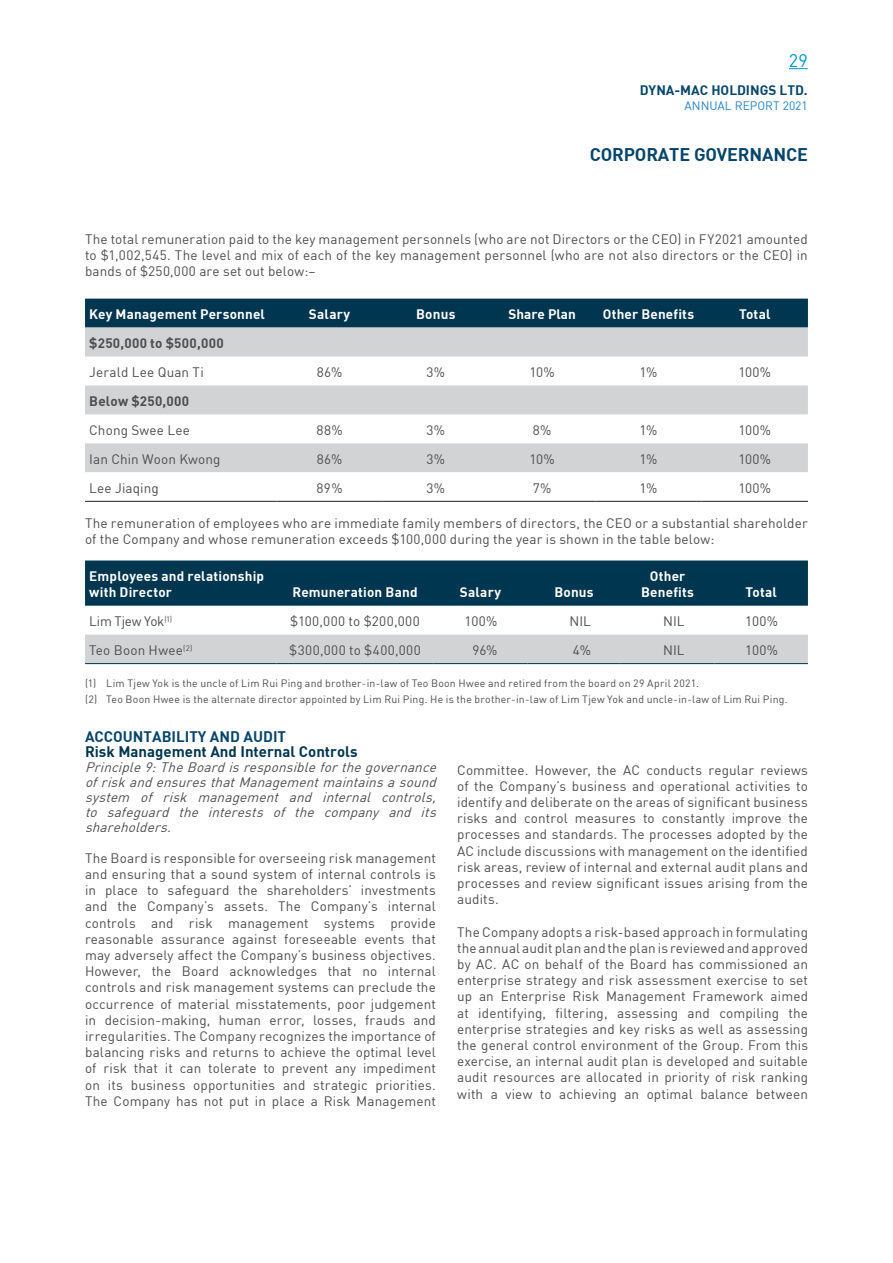
<style>
.page{position:relative;width:893px;height:1263px;background:#fff}
.page>*{position:absolute;margin:0;border:0;box-sizing:border-box;transform-origin:0 0}
.t1{font:18px "DIN Bold";letter-spacing:-.01em;color:#06456b}
.t2{font:18px "DIN";color:#0093d1}
.t3{font:15px "DIN Bold";color:#003650}
.t4{font:15px "DIN Bold";color:#06456b}
.t5{font:13.5px/16.2px "DIN";letter-spacing:.01em;color:#4d4d4f;text-align:justify}
.t6{font:italic 13.5px/15px "DIN";color:#4d4d4f;text-align:justify}
.t7{font:13.5px/16.2px "DIN Bold";letter-spacing:.015em;color:#fff}
.t8{font:13.5px "DIN";letter-spacing:.035em;color:#4d4d4f}
.t9{font:13.5px "DIN Bold";letter-spacing:.02em;color:#4d4d4f}
.t10{font:13.5px "DIN Bold";color:#06456b}
.t11{font:13.5px "DIN";letter-spacing:-.02em;color:#4d4d4f}
.t12{font:12px "DIN";color:#2484c6}
.t13{font:10.5px/15.6px "DIN";letter-spacing:.02em;color:#4d4d4f}
</style>
<div class="page">
<div style="left:85px;top:299px;width:723px;height:29px;background:#003650"></div>
<svg style="left:85px;top:328px;width:723px;height:144px;fill:#d1d3d4"></svg>
<svg style="left:85px;top:500px;width:723px;height:1px"></svg>
<hr style="left:85px;top:501px;width:191px;height:1px;background:#231f20">
<hr style="left:276px;top:501px;width:107px;height:1px;background:#231f20">
<hr style="left:383px;top:501px;width:106px;height:1px;background:#231f20">
<hr style="left:489px;top:501px;width:106px;height:1px;background:#231f20">
<hr style="left:595px;top:501px;width:107px;height:1px;background:#231f20">
<hr style="left:702px;top:501px;width:106px;height:1px;background:#231f20">
<div style="left:85px;top:560px;width:723px;height:46px;background:#003650"></div>
<div style="left:85px;top:635px;width:723px;height:28px;background:#d1d3d4"></div>
<hr style="left:85px;top:663px;width:191px;height:1px;background:#003650">
<hr style="left:276px;top:663px;width:158px;height:1px;background:#003650">
<hr style="left:434px;top:663px;width:93px;height:1px;background:#003650">
<hr style="left:527px;top:663px;width:94px;height:1px;background:#003650">
<hr style="left:621px;top:663px;width:93px;height:1px;background:#003650">
<hr style="left:714px;top:663px;width:94px;height:1px;background:#003650">
<svg style="left:789px;top:68px;width:19px;height:1px"></svg>
<h1 class="t2" style="left:789px;top:52px;width:20px">29</h1>
<p class="t10" style="left:640px;top:81px;width:170px">DYNA-MAC HOLDINGS LTD.</p>
<p class="t12" style="left:685px;top:100px;width:125px">ANNUAL REPORT 2021</p>
<h1 class="t1" style="left:590px;top:143px;width:220px">CORPORATE GOVERNANCE</h1>
<p class="t5" style="left:85px;top:232px;width:724px">The total remuneration paid to the key management personnels (who are not Directors or the CEO) in FY2021 amounted to $1,002,545. The level and mix of each of the key management personnel (who are not also directors or the CEO) in bands of $250,000 are set out below:–</p>
<p class="t7" style="left:89px;top:305px;width:177px">Key Management Personnel</p>
<p class="t7" style="left:309px;top:305px;width:43px">Salary</p>
<p class="t7" style="left:416px;top:305px;width:41px">Bonus</p>
<p class="t7" style="left:508px;top:305px;width:69px">Share Plan</p>
<p class="t7" style="left:603px;top:305px;width:93px">Other Benefits</p>
<p class="t7" style="left:739px;top:305px;width:33px">Total</p>
<p class="t9" style="left:89px;top:334px;width:136px">$250,000 to $500,000</p>
<p class="t5" style="left:89px;top:365px;width:116px">Jerald Lee Quan Ti</p>
<p class="t5" style="left:317px;top:365px;width:27px">86%</p>
<p class="t5" style="left:427px;top:365px;width:20px">3%</p>
<p class="t5" style="left:529px;top:365px;width:27px">10%</p>
<p class="t5" style="left:639px;top:365px;width:19px">1%</p>
<p class="t5" style="left:738px;top:365px;width:34px">100%</p>
<p class="t9" style="left:89px;top:392px;width:102px">Below $250,000</p>
<p class="t5" style="left:89px;top:423px;width:102px">Chong Swee Lee</p>
<p class="t5" style="left:316px;top:423px;width:28px">88%</p>
<p class="t5" style="left:427px;top:423px;width:20px">3%</p>
<p class="t5" style="left:533px;top:423px;width:20px">8%</p>
<p class="t5" style="left:639px;top:423px;width:19px">1%</p>
<p class="t5" style="left:738px;top:423px;width:34px">100%</p>
<p class="t5" style="left:89px;top:452px;width:133px">Ian Chin Woon Kwong</p>
<p class="t5" style="left:317px;top:452px;width:27px">86%</p>
<p class="t5" style="left:427px;top:452px;width:20px">3%</p>
<p class="t5" style="left:529px;top:452px;width:27px">10%</p>
<p class="t5" style="left:639px;top:452px;width:19px">1%</p>
<p class="t5" style="left:738px;top:452px;width:34px">100%</p>
<p class="t5" style="left:89px;top:481px;width:71px">Lee Jiaqing</p>
<p class="t5" style="left:316px;top:481px;width:28px">89%</p>
<p class="t5" style="left:427px;top:481px;width:20px">3%</p>
<p class="t5" style="left:533px;top:481px;width:20px">7%</p>
<p class="t5" style="left:639px;top:481px;width:19px">1%</p>
<p class="t5" style="left:738px;top:481px;width:34px">100%</p>
<p class="t5" style="left:85px;top:516px;width:724px">The remuneration of employees who are immediate family members of directors, the CEO or a substantial shareholder of the Company and whose remuneration exceeds $100,000 during the year is shown in the table below:</p>
<p class="t7" style="left:89px;top:567px;width:176px">Employees and relationship with Director</p>
<p class="t7" style="left:641px;top:567px;width:54px;text-align:center">Other<br>Benefits</p>
<p class="t7" style="left:293px;top:584px;width:127px">Remuneration Band</p>
<p class="t7" style="left:460px;top:584px;width:43px">Salary</p>
<p class="t7" style="left:554px;top:584px;width:41px">Bonus</p>
<p class="t7" style="left:745px;top:584px;width:33px">Total</p>
<p class="t11" style="left:89px;top:615px;width:85px">Lim Tjew Yok<sup>(1)</sup></p>
<p class="t8" style="left:290px;top:615px;width:131px">$100,000 to $200,000</p>
<p class="t5" style="left:465px;top:614px;width:34px">100%</p>
<p class="t5" style="left:570px;top:614px;width:23px">NIL</p>
<p class="t5" style="left:663px;top:614px;width:23px">NIL</p>
<p class="t5" style="left:745px;top:614px;width:34px">100%</p>
<p class="t5" style="left:89px;top:643px;width:105px">Teo Boon Hwee<sup>(2)</sup></p>
<p class="t8" style="left:289px;top:644px;width:133px">$300,000 to $400,000</p>
<p class="t5" style="left:473px;top:643px;width:26px">96%</p>
<p class="t5" style="left:573px;top:643px;width:20px">4%</p>
<p class="t5" style="left:663px;top:643px;width:23px">NIL</p>
<p class="t5" style="left:745px;top:643px;width:34px">100%</p>
<p class="t13" style="left:85px;top:676px;width:704px">(1) Lim Tjew Yok is the uncle of Lim Rui Ping and brother-in-law of Teo Boon Hwee and retired from the board on 29 April 2021.<br>(2) Teo Boon Hwee is the alternate director appointed by Lim Rui Ping. He is the brother-in-law of Lim Tjew Yok and uncle-in-law of Lim Rui Ping.</p>
<p class="t4" style="left:85px;top:726px;width:203px">ACCOUNTABILITY AND AUDIT</p>
<p class="t3" style="left:85px;top:741px;width:274px">Risk Management And Internal Controls</p>
<p class="t6" style="left:85px;top:760px;width:356px">Principle 9:The Board isresponsible forthe governance of risk and ensures that Management maintains a sound system of risk management and internal controls, to safeguard the interests of the company and its shareholders.</p>
<p class="t5" style="left:85px;top:851px;width:352px">The Board is responsible for overseeing risk management and ensuring that a sound system of internal controls is in place to safeguard the shareholders’ investments and the Company’s assets. The Company’s internal controls and risk management systems provide reasonable assurance against foreseeable events that may adversely affect the Company’s business objectives.<br>However, the Board acknowledges that no internal controls and risk management systems can preclude the occurrence of material misstatements, poor judgement in decision-making, human error, losses, frauds and irregularities. The Company recognizes the importance of balancing risks and returns to achieve the optimal level of risk that it can tolerate to prevent any impediment on its business opportunities and strategic priorities.<br>The Company has not put in place a Risk Management</p>
<p class="t5" style="left:457px;top:762px;width:352px">Committee. However, the AC conducts regular reviews of the Company’s business and operational activities to identify and deliberate on the areas of significant business risks and control measures to constantly improve the processes and standards. The processes adopted by the AC include discussions with management on the identified risk areas, review of internal and external audit plans and processes and review significant issues arising from the audits.</p>
<p class="t5" style="left:457px;top:924px;width:352px">The Company adopts a risk-based approach in formulating the annual audit plan and the plan is reviewed and approved by AC. AC on behalf of the Board has commissioned an enterprise strategy and risk assessment exercise to set up an Enterprise Risk Management Framework aimed at identifying, filtering, assessing and compiling the enterprise strategies and key risks as well as assessing the general control environment of the Group. From this exercise, an internal audit plan is developed and suitable audit resources are allocated in priority of risk ranking with a view to achieving an optimal balance between</p>
</div>
